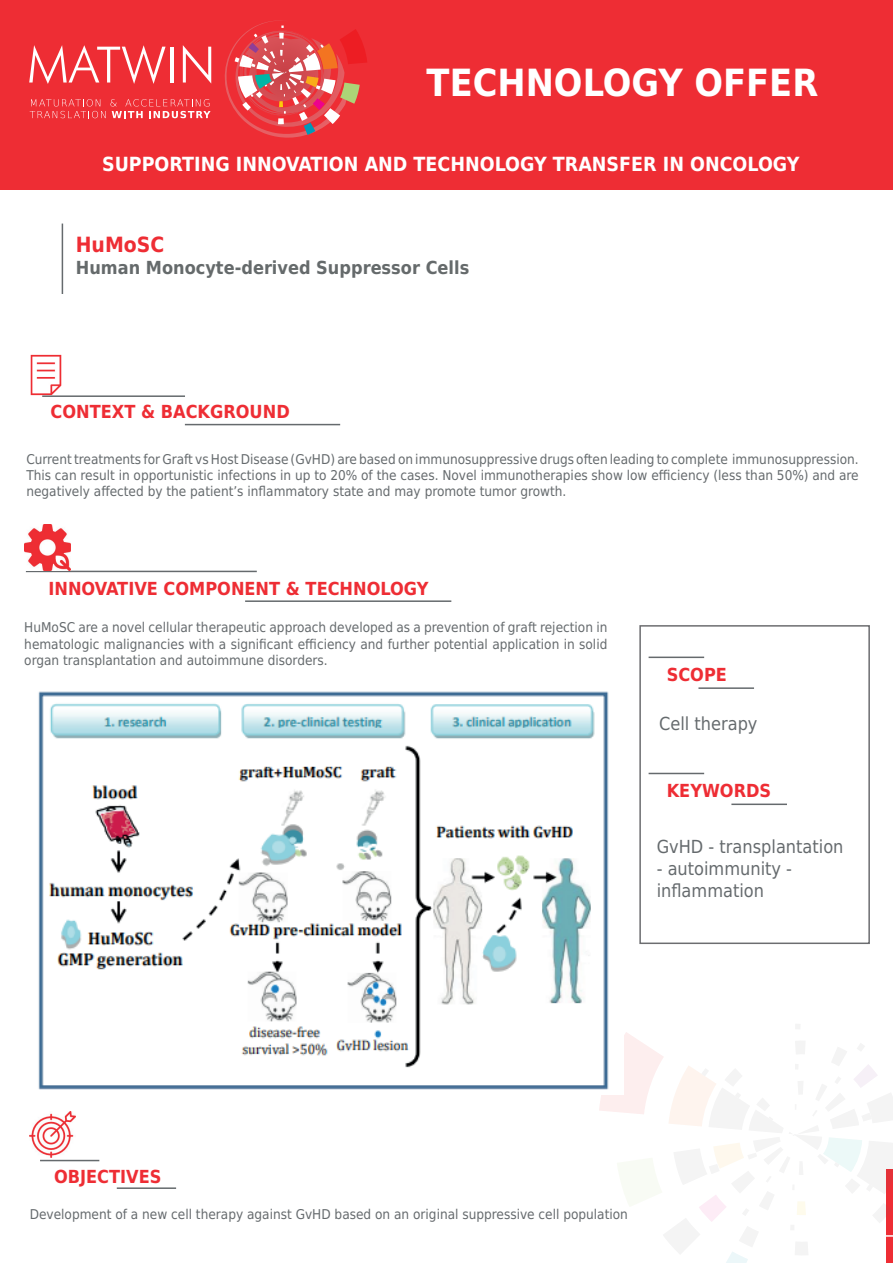
<style>
.page{position:relative;width:893px;height:1263px;background:#fff}
.page>*{position:absolute;margin:0;border:0;box-sizing:border-box;transform-origin:0 0}
.t1{font:700 37.5px "DejaVu Sans Condensed";color:#fff}
.t2{font:700 21px "DejaVu Sans Condensed";color:#ee2d34}
.t3{font:700 19.5px "DejaVu Sans Condensed";color:#fff}
.t4{font:700 18px "DejaVu Sans Condensed";color:#ee2d34}
.t5{font:18px/21.6px "DejaVu Sans Condensed";color:#656a6d}
.t6{font:700 18px "DejaVu Sans Condensed";color:#656a6b}
.t7{font:13.5px/16.2px "DejaVu Sans Condensed";color:#656a6d;text-align:justify}
</style>
<div class="page">
<div style="left:0;top:0;width:893px;height:189px;background:#ee2d34"></div>
<hr style="left:26px;top:571px;width:231px;height:1px;background:#656a6d">
<hr style="left:40px;top:1160px;width:59px;height:1px;background:#656a6d">
<hr style="left:245px;top:600px;width:206px;height:2px;background:#656a6d">
<hr style="left:117px;top:1187px;width:59px;height:2px;background:#656a6d">
<div style="left:639px;top:625px;width:231px;height:319px;border:2px solid #6c6d70"></div>
<hr style="left:649px;top:656px;width:55px;height:2px;background:#656a6d">
<hr style="left:649px;top:773px;width:55px;height:1px;background:#656a6d">
<hr style="left:698px;top:687px;width:56px;height:2px;background:#656a6d">
<hr style="left:731px;top:803px;width:56px;height:2px;background:#656a6d">
<svg style="left:599px;top:1024px;width:294px;height:239px"></svg>
<img style="left:30px;top:354px;width:32px;height:42px">
<img style="left:24px;top:524px;width:46px;height:46px">
<img style="left:29px;top:1112px;width:46px;height:46px">
<svg style="left:29px;top:45px;width:137px;height:39px"></svg>
<hr style="left:171px;top:47px;width:3px;height:36px;background:#fff">
<svg style="left:183px;top:45px;width:28px;height:38px"></svg>
<svg style="left:225px;top:20px;width:142px;height:118px"></svg>
<svg style="left:30px;top:99px;width:181px;height:19px"></svg>
<hr style="left:62px;top:224px;width:1px;height:70px;background:#656a6d">
<hr style="left:185px;top:424px;width:155px;height:1px;background:#656a6d">
<hr style="left:42px;top:395px;width:143px;height:2px;background:#656a6d">
<img style="left:38px;top:691px;width:585px;height:404px">
<h1 class="t1" style="left:427px;top:52px;width:393px">TECHNOLOGY OFFER</h1>
<h3 class="t3" style="left:102px;top:148px;width:699px">SUPPORTING INNOVATION AND TECHNOLOGY TRANSFER IN ONCOLOGY</h3>
<h2 class="t2" style="left:76px;top:227px;width:90px">HuMoSC</h2>
<h3 class="t6" style="left:76px;top:252px;width:395px">Human Monocyte-derived Suppressor Cells</h3>
<h3 class="t4" style="left:51px;top:397px;width:241px">CONTEXT &amp; BACKGROUND</h3>
<p class="t7" style="left:26px;top:450px;width:834px">Current treatments for Graft vs Host Disease (GvHD) are based on immunosuppressive drugs often leading to complete immunosuppression.<br>This can result in opportunistic infections in up to 20% of the cases. Novel immunotherapies show low efficiency (less than 50%) and are negatively affected by the patient’s inflammatory state and may promote tumor growth.</p>
<h3 class="t4" style="left:48px;top:573px;width:382px">INNOVATIVE COMPONENT &amp; TECHNOLOGY</h3>
<p class="t7" style="left:24px;top:619px;width:585px">HuMoSC are a novel cellular therapeutic approach developed as a prevention of graft rejection in hematologic malignancies with a significant efficiency and further potential application in solid organ transplantation and autoimmune disorders.</p>
<h3 class="t4" style="left:667px;top:659px;width:62px">SCOPE</h3>
<h3 class="t5" style="left:659px;top:712px;width:100px">Cell therapy</h3>
<h3 class="t4" style="left:667px;top:775px;width:106px">KEYWORDS</h3>
<h3 class="t5" style="left:657px;top:835px;width:188px">GvHD - transplantation</h3>
<h3 class="t5" style="left:657px;top:857px;width:137px">- autoimmunity - inflammation</h3>
<h3 class="t4" style="left:54px;top:1161px;width:109px">OBJECTIVES</h3>
<p class="t7" style="left:30px;top:1205px;width:600px">Development of a new cell therapy against GvHD based on an original suppressive cell population</p>
</div>
